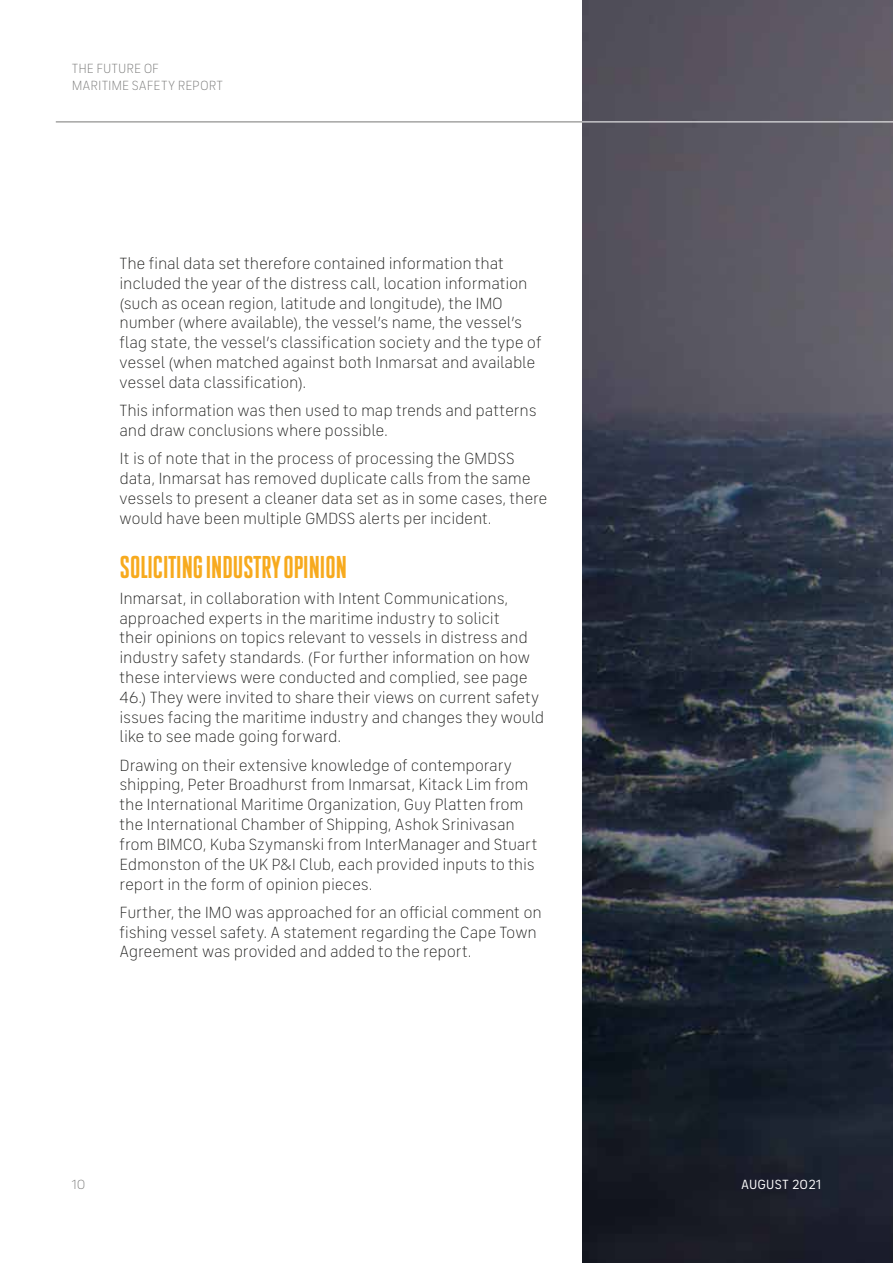
<style>
.page{position:relative;width:893px;height:1263px;background:#fff}
.page>*{position:absolute;margin:0;border:0;box-sizing:border-box;transform-origin:0 0}
.t1{font:31.5px "Inmarsat Infinite Standard";letter-spacing:-.02em;color:#f7aa1e}
.t2{font:300 16.5px/19.8px "FS Industrie";letter-spacing:-.015em;color:#1d1d1b}
.t3{font:300 13.5px/16.5px "FS Industrie";color:#777776}
.t4{font:13.5px "FS Industrie";letter-spacing:.015em;color:#fff}
</style>
<div class="page">
<img style="left:582px;top:0;width:311px;height:1263px">
<hr style="left:56px;top:121px;width:526px;height:1px;background:#777776">
<hr style="left:582px;top:121px;width:311px;height:1px;background:#fff">
<p class="t3" style="left:72px;top:61px;width:153px">THE FUTURE OF<br>MARITIME SAFETY REPORT</p>
<p class="t2" style="left:120px;top:254px;width:423px">The final data set therefore contained information that included the year of the distress call, location information (such as ocean region, latitude and longitude), the IMO number (where available), the vessel’s name, the vessel’s flag state, the vessel’s classification society and the type of vessel (when matched against both Inmarsat and available vessel data classification).</p>
<p class="t2" style="left:120px;top:401px;width:419px">This information was then used to map trends and patterns and draw conclusions where possible.</p>
<p class="t2" style="left:120px;top:449px;width:429px">It is of note that in the process of processing the GMDSS data, Inmarsat has removed duplicate calls from the same vessels to present a cleaner data set as in some cases, there would have been multiple GMDSS alerts per incident.</p>
<h1 class="t1" style="left:120px;top:556px;width:229px">SOLICITING INDUSTRY OPINION</h1>
<p class="t2" style="left:120px;top:589px;width:426px">Inmarsat, in collaboration with Intent Communications, approached experts in the maritime industry to solicit<br>their opinions on topics relevant to vessels in distress and industry safety standards. (For further information on how these interviews were conducted and complied, see page 46.) They were invited to share their views on current safety issues facing the maritime industry and changes they would like to see made going forward.</p>
<p class="t2" style="left:120px;top:755px;width:420px">Drawing on their extensive knowledge of contemporary shipping, Peter Broadhurst from Inmarsat, Kitack Lim from the International Maritime Organization, Guy Platten from the International Chamber of Shipping, Ashok Srinivasan from BIMCO, Kuba Szymanski from InterManager and Stuart Edmonston of the UK P&amp;I Club, each provided inputs to this report in the form of opinion pieces.</p>
<p class="t2" style="left:120px;top:903px;width:424px">Further, the IMO was approached for an official comment on fishing vessel safety. A statement regarding the Cape Town<br>Agreement was provided and added to the report.</p>
<p class="t3" style="left:72px;top:1176px;width:15px">10</p>
<p class="t4" style="left:741px;top:1177px;width:82px">AUGUST 2021</p>
</div>
